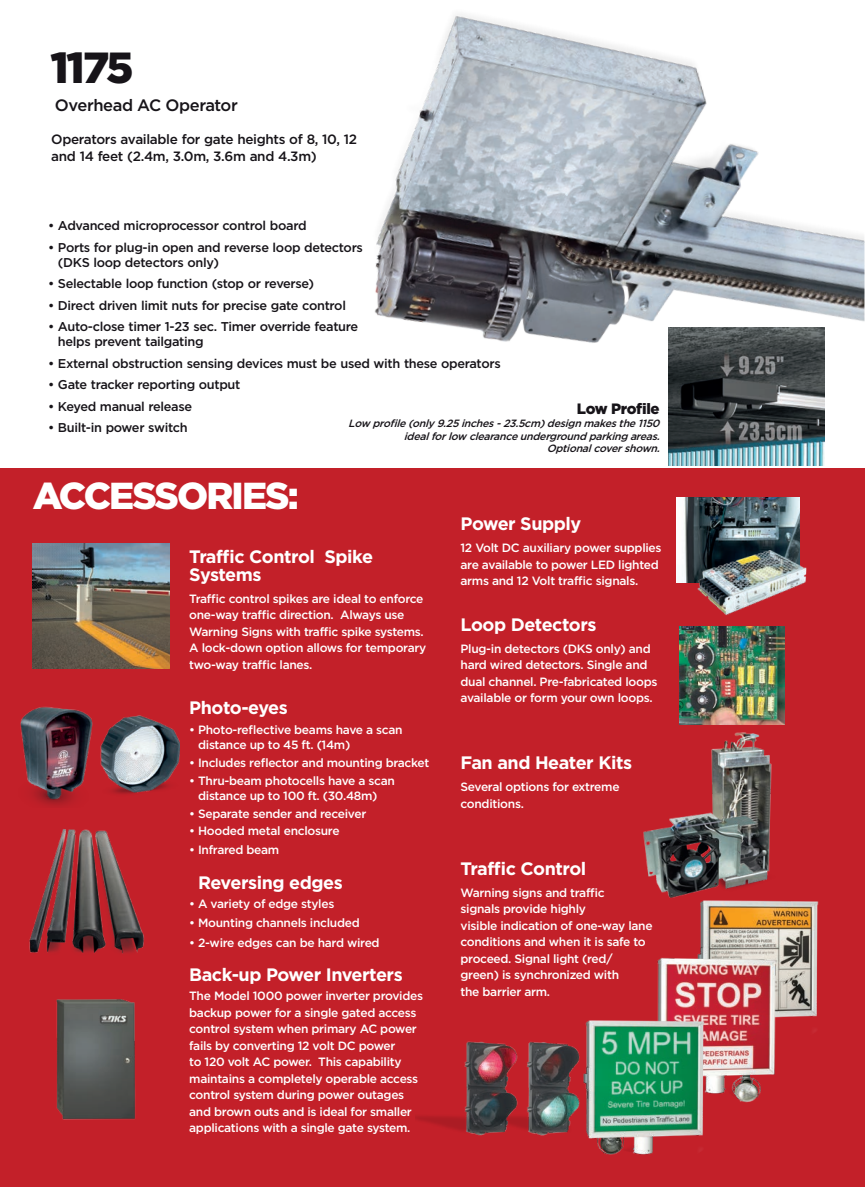
<style>
.page{position:relative;width:865px;height:1187px;background:#fff}
.page>*{position:absolute;margin:0;border:0;box-sizing:border-box;transform-origin:0 0}
.t1{font:900 43.5px "Gotham";color:#171419}
.t2{font:900 37.5px "Gotham";letter-spacing:-.05em;color:#fff}
.t3{font:700 18px/18px "Gotham";letter-spacing:-.025em;color:#fff}
.t4{font:500 16.5px "Gotham";letter-spacing:-.025em;color:#171419}
.t5{font:900 15px "Gotham";letter-spacing:-.03em;color:#171419}
.t6{font:500 13.5px/16.5px "Gotham";letter-spacing:-.025em;color:#171419}
.t7{font:500 12.75px/15px "Gotham";letter-spacing:-.025em;color:#171419}
.t8{font:500 12px/16.5px "Gotham";letter-spacing:-.025em;color:#fff}
.t9{font:italic 500 10.5px/12.6px "Gotham";color:#171419;text-align:right}
</style>
<div class="page">
<div style="left:0;top:468px;width:864px;height:719px;background:#c32029"></div>
<img style="left:56px;top:999px;width:80px;height:121px">
<img style="left:676px;top:497px;width:123px;height:85px">
<img style="left:689px;top:550px;width:118px;height:65px">
<img style="left:415px;top:1041px;width:161px;height:95px">
<img style="left:711px;top:732px;width:61px;height:150px">
<img style="left:374px;top:14px;width:490px;height:384px">
<img style="left:668px;top:327px;width:156px;height:139px">
<img style="left:700px;top:900px;width:119px;height:131px">
<img style="left:657px;top:952px;width:124px;height:151px">
<img style="left:576px;top:1011px;width:134px;height:144px">
<img style="left:643px;top:811px;width:116px;height:93px">
<img style="left:20px;top:706px;width:159px;height:100px">
<img style="left:32px;top:543px;width:137px;height:125px">
<img style="left:29px;top:829px;width:115px;height:125px">
<img style="left:679px;top:626px;width:105px;height:98px">
<h1 class="t1" style="left:50px;top:42px;width:85px">1175</h1>
<h3 class="t4" style="left:55px;top:96px;width:184px">Overhead AC Operator</h3>
<p class="t6" style="left:51px;top:131px;width:307px">Operators available for gate heights of 8, 10, 12 and 14 feet (2.4m, 3.0m, 3.6m and 4.3m)</p>
<p class="t7" style="left:48px;top:218px;width:260px">• Advanced microprocessor control board</p>
<p class="t7" style="left:58px;top:240px;width:306px;text-indent:-10px">• Ports for plug-in open and reverse loop detectors (DKS loop detectors only)</p>
<p class="t7" style="left:48px;top:276px;width:268px">• Selectable loop function (stop or reverse)</p>
<p class="t7" style="left:48px;top:297px;width:299px">• Direct driven limit nuts for precise gate control</p>
<p class="t7" style="left:58px;top:319px;width:302px;text-indent:-10px">• Auto-close timer 1-23 sec. Timer override feature helps prevent tailgating</p>
<p class="t7" style="left:48px;top:355px;width:454px">• External obstruction sensing devices must be used with these operators</p>
<p class="t7" style="left:48px;top:377px;width:194px">• Gate tracker reporting output</p>
<p class="t7" style="left:48px;top:398px;width:146px">• Keyed manual release</p>
<p class="t7" style="left:48px;top:420px;width:141px">• Built-in power switch</p>
<p class="t5" style="left:577px;top:400px;width:84px">Low Profile</p>
<p class="t9" style="left:348px;top:417px;width:316px">Low profile(only9.25inches-23.5cm)designmakesthe1150 idealforlow clearanceunderground parking areas.<br>Optionalcovershown.</p>
<h2 class="t2" style="left:33px;top:474px;width:267px">ACCESSORIES:</h2>
<h3 class="t3" style="left:189px;top:547px;width:185px">Traffic Control Spike<br>Systems</h3>
<p class="t8" style="left:189px;top:590px;width:238px">Traffic control spikes are ideal to enforce one-way traffic direction. Always use Warning Signs with traffic spike systems.<br>A lock-down option allows for temporary two-way traffic lanes.</p>
<h3 class="t3" style="left:189px;top:698px;width:100px">Photo-eyes</h3>
<p class="t8" style="left:198px;top:722px;width:206px;line-height:15px;text-indent:-9px">• Photo-reflective beams have a scan distance up to 45 ft. (14m)</p>
<p class="t8" style="left:189px;top:754px;width:242px">• Includes reflector and mounting bracket</p>
<p class="t8" style="left:198px;top:772px;width:198px;line-height:15px;text-indent:-9px">• Thru-beam photocells have a scan distance up to 100 ft. (30.48m)</p>
<p class="t8" style="left:189px;top:804px;width:179px">• Separate sender and receiver</p>
<p class="t8" style="left:189px;top:822px;width:152px">• Hooded metal enclosure</p>
<p class="t8" style="left:189px;top:841px;width:92px">• Infrared beam</p>
<h3 class="t3" style="left:198px;top:873px;width:146px">Reversing edges</h3>
<p class="t8" style="left:189px;top:895px;width:147px">• A variety of edge styles</p>
<p class="t8" style="left:189px;top:914px;width:172px">• Mounting channels included</p>
<p class="t8" style="left:189px;top:933px;width:192px">• 2-wire edges can be hard wired</p>
<h3 class="t3" style="left:189px;top:965px;width:215px">Back-up Power Inverters</h3>
<p class="t8" style="left:189px;top:987px;width:235px">The Model 1000 power inverter provides backup power for a single gated access control system when primary AC power fails by converting 12 volt DC power<br>to 120 volt AC power. This capability maintains a completely operable access control system during power outages and brown outs and is ideal for smaller applications with a single gate system.</p>
<h3 class="t3" style="left:460px;top:514px;width:122px">Power Supply</h3>
<p class="t8" style="left:460px;top:539px;width:202px">12 Volt DC auxiliary power supplies are available to power LED lighted arms and 12 Volt traffic signals.</p>
<h3 class="t3" style="left:460px;top:615px;width:137px">Loop Detectors</h3>
<p class="t8" style="left:460px;top:640px;width:198px">Plug-in detectors (DKS only) and hard wired detectors. Single and dual channel. Pre-fabricated loops available or form your own loops.</p>
<h3 class="t3" style="left:460px;top:753px;width:173px">Fan and Heater Kits</h3>
<p class="t8" style="left:460px;top:778px;width:161px">Several options for extreme conditions.</p>
<h3 class="t3" style="left:460px;top:859px;width:127px">Traffic Control</h3>
<p class="t8" style="left:460px;top:884px;width:194px">Warning signs and traffic<br>signals provide highly<br>visible indication of one-way lane conditions and when it is safe to proceed. Signal light (red/ green) is synchronized with<br>the barrier arm.</p>
</div>
